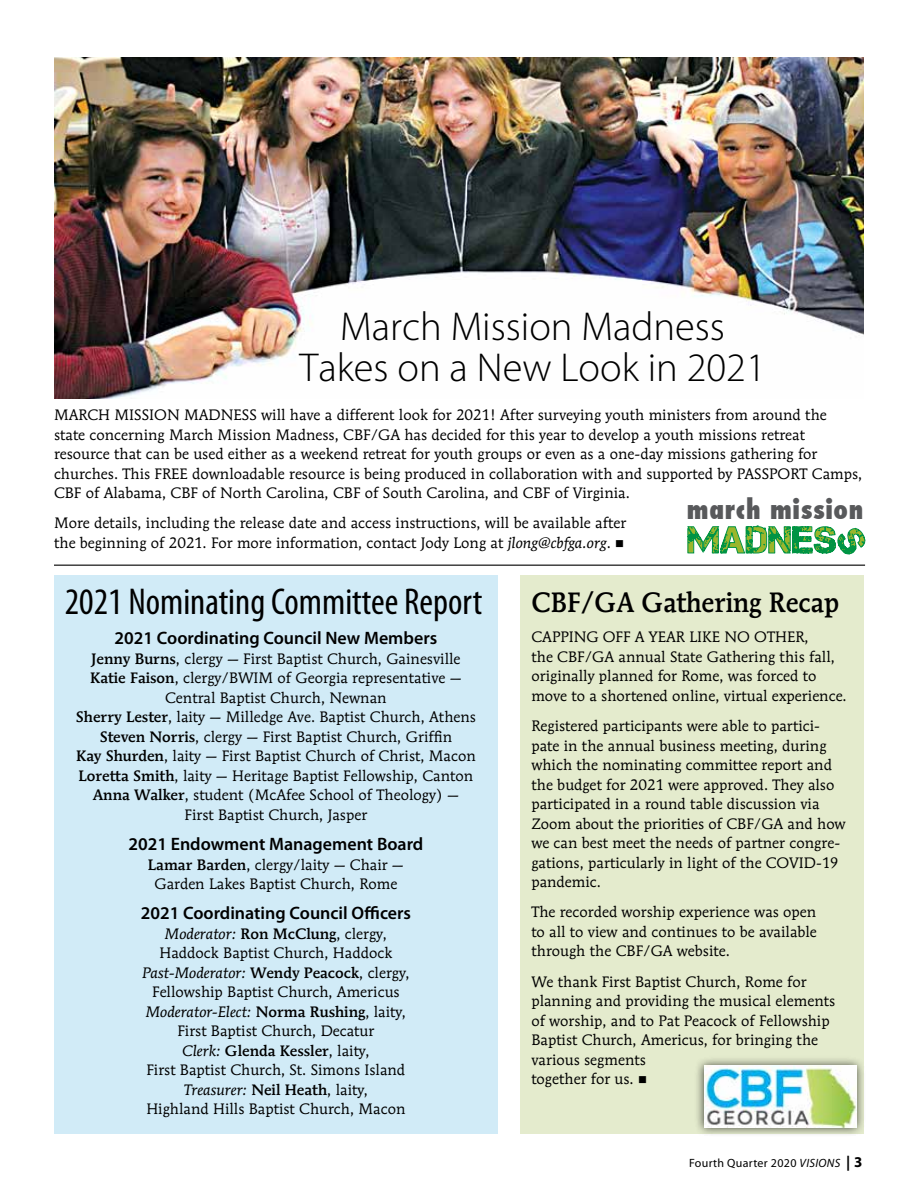
<style>
.page{position:relative;width:918px;height:1188px;background:#fff}
.page>*{position:absolute;margin:0;border:0;box-sizing:border-box;transform-origin:0 0}
.t1{font:300 40.5px/40.5px "Myriad Pro";color:#000;text-align:center}
.t2{font:condensed 37.5px "Myriad Pro";color:#000}
.t3{font:37.5px "Captureit";letter-spacing:.025em;color:#9bb62c}
.t4{font:500 27.75px "Mendoza Roman";color:#000;scale:.92 1}
.t5{font:800 condensed 26.25px "Futura";letter-spacing:.025em;color:#58595b}
.t6{font:600 18px "Myriad Pro";color:#000}
.t7{font:15px/19.5px "Mendoza Roman";color:#000}
.t8{font:12px "Myriad";letter-spacing:.025em;color:#000}
.s1{font-style:italic}
.s2{font-weight:500}
.s3{font-weight:700;font-size:15px}
</style>
<div class="page">
<img style="left:55px;top:57px;width:809px;height:342px">
<div style="left:521px;top:576px;width:343px;height:558px;background:#e4ebcd"></div>
<div style="left:54px;top:575px;width:444px;height:559px;background:#d1ebf7"></div>
<hr style="left:54px;top:565px;width:811px;height:1px;background:#000">
<div style="left:694px;top:1056px;width:172px;height:81px;background:#000;opacity:.75"></div>
<img style="left:704px;top:1066px;width:152px;height:61px">
<svg style="left:688px;top:525px;width:178px;height:30px"></svg>
<h1 class="t1" style="left:300px;top:307px;width:468px">March Mission Madness<br>Takes on a New Look in 2021</h1>
<p class="t7" style="left:54px;top:405px;width:810px">MARCH MISSION MADNESS will have a different look for 2021! After surveying youth ministers from around the<br>state concerning March Mission Madness, CBF/GA has decided for this year to develop a youth missions retreat resource that can be used either as a weekend retreat for youth groups or even as a one-day missions gathering for churches. This FREE downloadable resource is being produced in collaboration with and supported by PASSPORT Camps, CBF of Alabama, CBF of North Carolina, CBF of South Carolina, and CBF of Virginia.</p>
<p class="t7" style="left:54px;top:513px;width:574px">More details, including the release date and access instructions, will be available after the beginning of 2021. For more information, contact Jody Long at <span class="s1">jlong@cbfga.org</span>. ■</p>
<h3 class="t5" style="left:687px;top:491px;width:178px">march mission</h3>
<h2 class="t3" style="left:688px;top:519px;width:150px">MADNES</h2>
<h2 class="t2" style="left:65px;top:579px;width:419px">2021 Nominating Committee Report</h2>
<p class="t6" style="left:115px;top:627px;width:324px">2021 Coordinating Council New Members</p>
<p class="t7" style="left:76px;top:649px;width:402px;text-align:center"><span class="s2">Jenny Burns</span>, clergy — First Baptist Church, Gainesville <span class="s2">Katie Faison</span>, clergy/BWIM of Georgia representative — Central Baptist Church, Newnan<br><span class="s2">Sherry Lester</span>, laity — Milledge Ave. Baptist Church, Athens <span class="s2">Steven Norris</span>, clergy — First Baptist Church, Griffin<br><span class="s2">Kay Shurden</span>, laity — First Baptist Church of Christ, Macon <span class="s2">Loretta Smith</span>, laity — Heritage Baptist Fellowship, Canton <span class="s2">Anna Walker</span>, student (McAfee School of Theology) —<br>First Baptist Church, Jasper</p>
<p class="t6" style="left:128px;top:833px;width:297px">2021 Endowment Management Board</p>
<p class="t7" style="left:148px;top:855px;width:257px;text-align:center"><span class="s2">Lamar Barden</span>, clergy/laity — Chair —<br>Garden Lakes Baptist Church, Rome</p>
<p class="t6" style="left:141px;top:902px;width:272px">2021 Coordinating Council Officers</p>
<p class="t7" style="left:142px;top:924px;width:269px;text-align:center"><span class="s1">Moderator:</span> <span class="s2">Ron McClung</span>, clergy, Haddock Baptist Church, Haddock <span class="s1">Past-Moderator:</span> <span class="s2">Wendy Peacock</span>, clergy, Fellowship Baptist Church, Americus <span class="s1">Moderator-Elect:</span> <span class="s2">Norma Rushing</span>, laity, First Baptist Church, Decatur<br><span class="s1">Clerk:</span> <span class="s2">Glenda Kessler</span>, laity,<br>First Baptist Church, St. Simons Island <span class="s1">Treasurer:</span> <span class="s2">Neil Heath</span>, laity,<br>Highland Hills Baptist Church, Macon</p>
<h3 class="t4" style="left:531px;top:585px;width:336px">CBF/GA Gathering Recap</h3>
<p class="t7" style="left:531px;top:627px;width:317px">CAPPING OFF A YEAR LIKE NO OTHER,<br>the CBF/GA annual State Gathering this fall, originally planned for Rome, was forced to move to a shortened online, virtual experience.</p>
<p class="t7" style="left:531px;top:716px;width:316px">Registered participants were able to partici&shy;pate in the annual business meeting, during which the nominating committee report and the budget for 2021 were approved. They also participated in a round table discussion via Zoom about the priorities of CBF/GA and how we can best meet the needs of partner congre&shy;gations, particularly in light of the COVID-19 pandemic.</p>
<p class="t7" style="left:531px;top:902px;width:287px;text-align:justify">The recorded worship experience was open to all to view and continues to be available through the CBF/GA website.</p>
<p class="t7" style="left:531px;top:972px;width:305px">We thank First Baptist Church, Rome for planning and providing the musical elements of worship, and to Pat Peacock of Fellowship Baptist Church, Americus, for bringing the various segments<br>together for us. ■</p>
<p class="t8" style="left:689px;top:1157px;width:175px">Fourth Quarter 2020 <span class="s1">VISIONS</span> <span class="s3">| 3</span></p>
</div>
